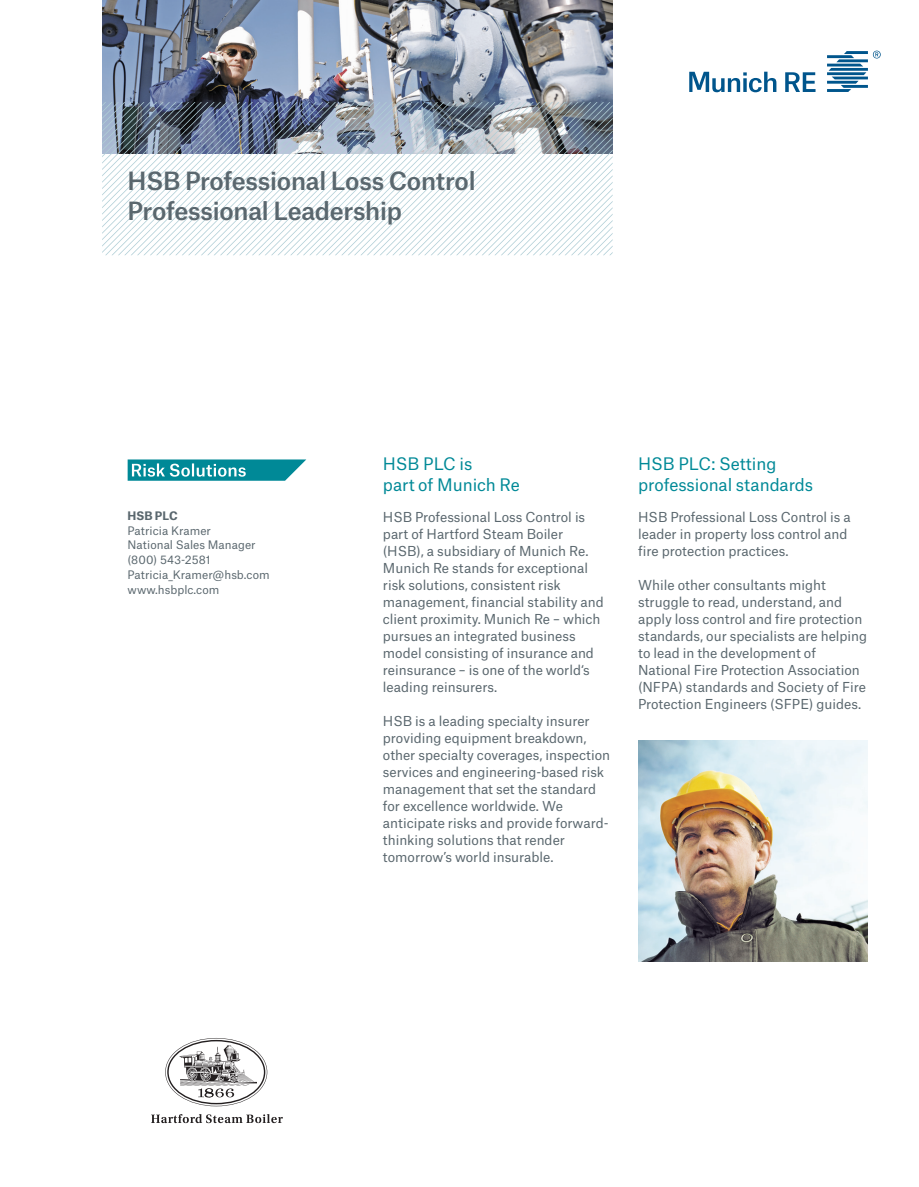
<style>
.page{position:relative;width:919px;height:1187px;background:#fff}
.page>*{position:absolute;margin:0;border:0;box-sizing:border-box;transform-origin:0 0}
.t1{font:500 24px/29.7px "Munich Re";letter-spacing:-.01em;color:#5a676e}
.MR_11_pt_two_lines_H{font:16.5px/21.3px "Munich Re";letter-spacing:-.005em;color:#008997}
.MR_8_75_pt_regular_s{font:13.2px/17px "Munich Re";color:#5a676e}
.t2{font:11.25px/14.9px "Munich Re";letter-spacing:.005em;color:#5a676e}
.t3{font:700 11.25px "Munich Re";letter-spacing:.005em;color:#5a676e}
</style>
<div class="page">
<img style="left:102px;top:0;width:510px;height:102px">
<svg style="left:102px;top:102px;width:510px;height:153px"></svg>
<img style="left:638px;top:740px;width:229px;height:221px">
<svg style="left:785px;top:72px;width:30px;height:20px"></svg>
<svg style="left:689px;top:72px;width:87px;height:20px"></svg>
<svg style="left:827px;top:51px;width:53px;height:41px"></svg>
<svg style="left:128px;top:459px;width:178px;height:21px;background:#38a2ad"></svg>
<svg style="left:165px;top:1038px;width:102px;height:68px"></svg>
<svg style="left:151px;top:1114px;width:132px;height:9px"></svg>
<h1 class="t1" style="left:128px;top:163px;width:349px">HSB Professional Loss Control<br>Professional Leadership</h1>
<p class="t3" style="left:128px;top:506px;width:52px">HSB PLC</p>
<p class="t2" style="left:128px;top:521px;width:143px">Patricia Kramer<br>National Sales Manager (800) 543-2581<br>Patricia_Kramer@hsb.com www.hsbplc.com</p>
<p class="MR_11_pt_two_lines_H" style="left:383px;top:451px;width:91px">HSB PLC is</p>
<p class="MR_11_pt_two_lines_H" style="left:383px;top:472px;width:138px">part of Munich Re</p>
<p class="MR_8_75_pt_regular_s" style="left:383px;top:506px;width:222px">HSB Professional Loss Control is part of Hartford Steam Boiler (HSB), a subsidiary of Munich Re.<br>Munich Re stands for exceptional risk solutions, consistent risk management, financial stability and client proximity. Munich Re – which pursues an integrated business model consisting of insurance and reinsurance – is one of the world‘s leading reinsurers.</p>
<p class="MR_8_75_pt_regular_s" style="left:383px;top:711px;width:229px">HSB is a leading specialty insurer providing equipment breakdown, other specialty coverages, inspection services and engineering-based risk management that set the standard for excellence worldwide. We anticipate risks and provide forward&shy;thinking solutions that render tomorrow’s world insurable.</p>
<p class="MR_11_pt_two_lines_H" style="left:638px;top:451px;width:176px">HSB PLC: Setting professional standards</p>
<p class="MR_8_75_pt_regular_s" style="left:638px;top:506px;width:214px">HSB Professional Loss Control is a leader in property loss control and fire protection practices.</p>
<p class="MR_8_75_pt_regular_s" style="left:638px;top:574px;width:230px">While other consultants might struggle to read, understand, and apply loss control and fire protection standards, our specialists are helping to lead in the development of National Fire Protection Association (NFPA) standards and Society of Fire Protection Engineers (SFPE) guides.</p>
</div>
